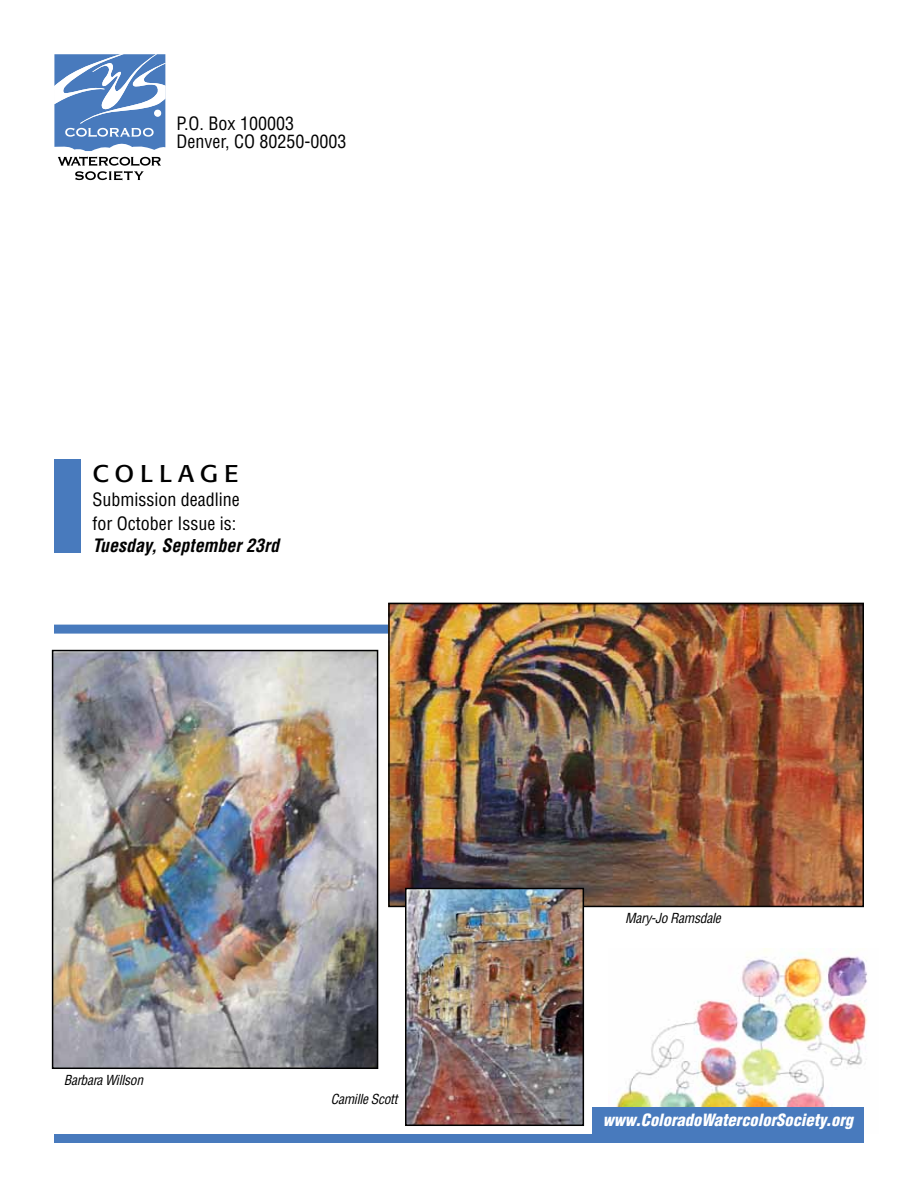
<style>
.page{position:relative;width:918px;height:1188px;background:#fff}
.page>*{position:absolute;margin:0;border:0;box-sizing:border-box;transform-origin:0 0}
.t1{font:24px "Formata";letter-spacing:.23em;color:#000;scale:1.1 1}
.t2{font:condensed 18px/18px "Helvetica";color:#000}
.t3{font:italic 700 condensed 18px "Helvetica";color:#000}
.t4{font:italic 900 condensed 16.5px "Helvetica";color:#fff}
.t5{font:italic condensed 13.5px "Helvetica";letter-spacing:-.02em;color:#000}
</style>
<div class="page">
<svg style="left:54px;top:54px;width:112px;height:97px"></svg>
<svg style="left:58px;top:157px;width:103px;height:23px"></svg>
<div style="left:54px;top:459px;width:27px;height:94px;background:#487abd"></div>
<div style="left:54px;top:625px;width:810px;height:9px;background:#487abd"></div>
<img style="left:616px;top:949px;width:251px;height:158px">
<div style="left:592px;top:1107px;width:272px;height:27px;background:#487abd"></div>
<img style="left:391px;top:606px;width:470px;height:298px">
<div style="left:388px;top:603px;width:476px;height:304px;border:2px solid #000"></div>
<img style="left:55px;top:653px;width:320px;height:413px">
<div style="left:52px;top:650px;width:326px;height:419px;border:2px solid #000"></div>
<div style="left:54px;top:1134px;width:810px;height:9px;background:#487abd"></div>
<img style="left:408px;top:891px;width:173px;height:232px">
<div style="left:405px;top:888px;width:179px;height:238px;border:2px solid #000"></div>
<p class="t2" style="left:176px;top:114px;width:172px">P.O. Box 100003<br>Denver, CO 80250-0003</p>
<h1 class="t1" style="left:92px;top:459px;width:134px">COLLAGE</h1>
<p class="t2" style="left:92px;top:487px;width:149px;line-height:24px">Submission deadline for October Issue is:</p>
<p class="t3" style="left:92px;top:535px;width:188px">Tuesday, September 23rd</p>
<p class="t5" style="left:64px;top:1071px;width:81px">Barbara Willson</p>
<p class="t5" style="left:331px;top:1091px;width:68px">Camille Scott</p>
<p class="t5" style="left:625px;top:909px;width:97px">Mary-Jo Ramsdale</p>
<p class="t4" style="left:603px;top:1109px;width:252px">www.ColoradoWatercolorSociety.org</p>
</div>
